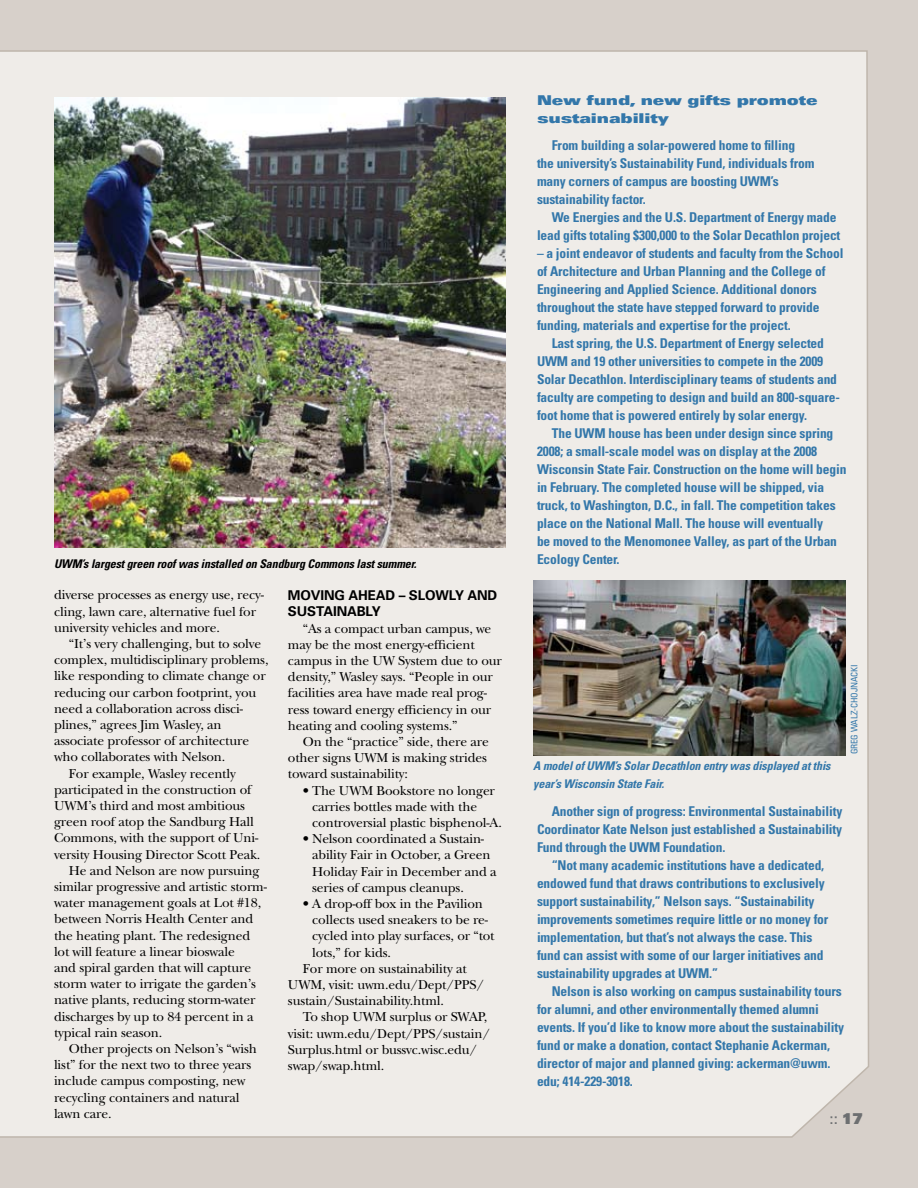
<style>
.page{position:relative;width:918px;height:1188px;background:#d7d0ca}
.page>*{position:absolute;margin:0;border:0;box-sizing:border-box;transform-origin:0 0}
.t1{font:15px "Univers";color:#6d6f71}
.t2{font:700 condensed 13.5px/18px "Univers";letter-spacing:-.01em;color:#37a}
.t3{font:13.5px/16.2px "New Baskerville";letter-spacing:-.01em;color:#000}
.t4{font:900 expanded 13.5px/18px "Univers";color:#37a}
.t5{font:700 13.5px/16.2px "Univers";letter-spacing:-.01em;color:#000}
.t6{font:italic 700 condensed 12px/18px "Univers";letter-spacing:-.01em;color:#37a}
.t7{font:italic 700 condensed 12px "Univers";letter-spacing:-.01em;color:#000}
.t8{font:condensed 9px "Univers";letter-spacing:-.01em;color:#37a}
.s1{font-weight:900}
</style>
<div class="page">
<div style="left:0;top:50px;width:869px;height:1088px;background:#efece8"></div>
<img style="left:54px;top:98px;width:452px;height:449px">
<img style="left:533px;top:581px;width:313px;height:175px">
<p class="t7" style="left:54px;top:556px;width:364px">UWM’s largest green roof was installed on Sandburg Commons last summer.</p>
<p class="t3" style="left:54px;top:587px;width:211px">diverse processes as energy use, recy&shy;cling, lawn care, alternative fuel for university vehicles and more.</p>
<p class="t3" style="left:69px;top:636px;width:194px">“It’s very challenging, but to solve</p>
<p class="t3" style="left:54px;top:652px;width:216px">complex, multidisciplinary problems,</p>
<p class="t3" style="left:54px;top:668px;width:213px">like responding to climate change or</p>
<p class="t3" style="left:54px;top:684px;width:204px">reducing our carbon footprint, you</p>
<p class="t3" style="left:54px;top:700px;width:191px">need a collaboration across disci-</p>
<p class="t3" style="left:54px;top:717px;width:169px">plines,” agrees Jim Wasley, an</p>
<p class="t3" style="left:54px;top:733px;width:197px">associate professor of architecture</p>
<p class="t3" style="left:54px;top:749px;width:173px">who collaborates with Nelson.</p>
<p class="t3" style="left:69px;top:765px;width:169px">For example, Wasley recently</p>
<p class="t3" style="left:54px;top:781px;width:199px">participated in the construction of</p>
<p class="t3" style="left:54px;top:798px;width:193px">UWM’s third and most ambitious</p>
<p class="t3" style="left:54px;top:814px;width:201px">green roof atop the Sandburg Hall</p>
<p class="t3" style="left:54px;top:830px;width:206px">Commons, with the support of Uni-</p>
<p class="t3" style="left:54px;top:846px;width:208px">versity Housing Director Scott Peak.</p>
<p class="t3" style="left:69px;top:862px;width:192px">He and Nelson are now pursuing</p>
<p class="t3" style="left:54px;top:879px;width:215px">similar progressive and artistic storm-</p>
<p class="t3" style="left:54px;top:895px;width:209px">water management goals at Lot #18,</p>
<p class="t3" style="left:54px;top:911px;width:201px">between Norris Health Center and</p>
<p class="t3" style="left:54px;top:927px;width:198px">the heating plant. The redesigned</p>
<p class="t3" style="left:54px;top:943px;width:182px">lot will feature a linear bioswale</p>
<p class="t3" style="left:54px;top:960px;width:199px">and spiral garden that will capture</p>
<p class="t3" style="left:54px;top:976px;width:204px">storm water to irrigate the garden’s</p>
<p class="t3" style="left:54px;top:992px;width:203px">native plants, reducing storm-water</p>
<p class="t3" style="left:54px;top:1008px;width:201px">discharges by up to 84 percent in a</p>
<p class="t3" style="left:54px;top:1024px;width:110px">typical rain season.</p>
<p class="t3" style="left:69px;top:1041px;width:190px">Other projects on Nelson’s “wish</p>
<p class="t3" style="left:54px;top:1057px;width:199px">list” for the next two to three years</p>
<p class="t3" style="left:54px;top:1073px;width:193px">include campus composting, new</p>
<p class="t3" style="left:54px;top:1089px;width:187px">recycling containers and natural</p>
<p class="t3" style="left:54px;top:1105px;width:59px">lawn care.</p>
<p class="t5" style="left:288px;top:587px;width:211px">MOVING AHEAD – S LOWLY AND<br>S USTAINABLY</p>
<p class="t3" style="left:288px;top:620px;width:215px;text-indent:15px">“As a compact urban campus, we may be the most energy-efficient campus in the UW System due to our density,” Wasley says. “People in our facilities area have made real prog&shy;ress toward energy efficiency in our heating and cooling systems.”</p>
<p class="t3" style="left:288px;top:734px;width:202px;text-indent:15px">On the “practice” side, there are other signs UWM is making strides toward sustainability:</p>
<p class="t3" style="left:312px;top:782px;width:191px;text-indent:-9px">• The UWM Bookstore no longer carries bottles made with the controversial plastic bisphenol-A.</p>
<p class="t3" style="left:312px;top:831px;width:186px;text-indent:-9px">• Nelson coordinated a Sustain&shy;ability Fair in October, a Green<br>Holiday Fair in December and a series of campus cleanups.</p>
<p class="t3" style="left:303px;top:896px;width:182px">• A drop-off box in the Pavilion</p>
<p class="t3" style="left:312px;top:912px;width:177px">collects used sneakers to be re-</p>
<p class="t3" style="left:312px;top:928px;width:184px">cycled into play surfaces, or “tot</p>
<p class="t3" style="left:312px;top:944px;width:80px">lots,” for kids.</p>
<p class="t3" style="left:303px;top:960px;width:165px">For more on sustainability at</p>
<p class="t3" style="left:288px;top:977px;width:198px">UWM, visit: uwm.edu/Dept/PPS/</p>
<p class="t3" style="left:288px;top:993px;width:158px">sustain/Sustainability.html.</p>
<p class="t3" style="left:303px;top:1009px;width:186px">To shop UWM surplus or SWAP,</p>
<p class="t3" style="left:288px;top:1025px;width:204px">visit: uwm.edu/Dept/PPS/sustain/</p>
<p class="t3" style="left:288px;top:1041px;width:191px">Surplus.html or bussvc.wisc.edu/</p>
<p class="t3" style="left:288px;top:1058px;width:98px">swap/swap.html.</p>
<p class="t4" style="left:537px;top:91px;width:282px">N ew fund, new gifts promote sustainability</p>
<p class="t2" style="left:537px;top:136px;width:279px;text-indent:15px">From building a solar-powered home to filling the university’s Sustainability Fund, individuals from many corners of campus are boosting UWM’s sustainability factor.</p>
<p class="t2" style="left:537px;top:208px;width:305px;text-align:right">We Energies and the U.S. Department of Energy made lead gifts totaling $300,000 to the Solar Decathlon project</p>
<p class="t2" style="left:537px;top:244px;width:308px">– a joint endeavor of students and faculty from the School of Architecture and Urban Planning and the College of Engineering and Applied Science. Additional donors throughout the state have stepped forward to provide funding, materials and expertise for the project.</p>
<p class="t2" style="left:537px;top:334px;width:305px;text-indent:15px">Last spring, the U.S. Department of Energy selected UWM and 19 other universities to compete in the 2009<br>Solar Decathlon. Interdisciplinary teams of students and faculty are competing to design and build an 800-square&shy;foot home that is powered entirely by solar energy.</p>
<p class="t2" style="left:537px;top:424px;width:311px;text-indent:15px">The UWM house has been under design since spring 2008; a small-scale model was on display at the 2008<br>Wisconsin State Fair. Construction on the home will begin in February. The completed house will be shipped, via truck, to Washington, D.C., in fall. The competition takes place on the National Mall. The house will eventually<br>be moved to the Menomonee Valley, as part of the Urban Ecology Center.</p>
<p class="t6" style="left:533px;top:757px;width:299px">A model of UWM’s Solar Decathlon entry was displayed at this year’s Wisconsin State Fair.</p>
<p class="t8" style="left:849px;top:754px;width:90px;rotate:-90deg">Greg Walz-Chojnacki</p>
<p class="t2" style="left:537px;top:802px;width:307px;text-align:justify;text-indent:15px">Another sign of progress: Environmental Sustainability Coordinator Kate Nelson just established a Sustainability Fund through the UWM Foundation.</p>
<p class="t2" style="left:537px;top:856px;width:293px;text-indent:15px">“Not many academic institutions have a dedicated, endowed fund that draws contributions to exclusively support sustainability,” Nelson says. “Sustainability improvements sometimes require little or no money for implementation, but that’s not always the case. This fund can assist with some of our larger initiatives and sustainability upgrades at UWM.”</p>
<p class="t2" style="left:537px;top:982px;width:309px;text-indent:15px">Nelson is also working on campus sustainability tours for alumni, and other environmentally themed alumni events. If you’d like to know more about the sustainability fund or make a donation, contact Stephanie Ackerman, director of major and planned giving: ackerman@uwm. edu; 414-229-3018.</p>
<p class="t1" style="left:830px;top:1110px;width:35px">:: <span class="s1">17</span></p>
</div>
